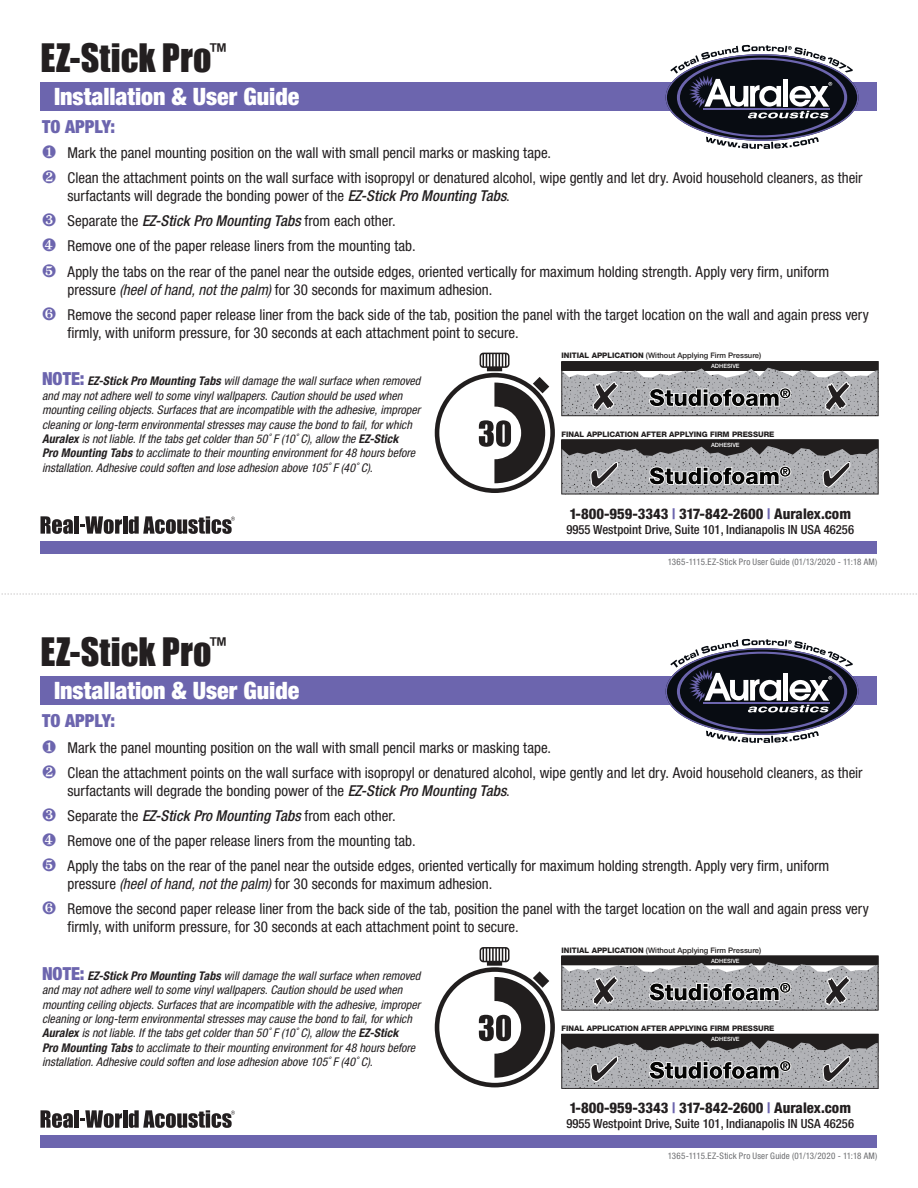
<style>
.page{position:relative;width:918px;height:1188px;background:#fff}
.page>*{position:absolute;margin:0;border:0;box-sizing:border-box;transform-origin:0 0}
.t1{font:36px "Impact";letter-spacing:.005em;color:#231f20}
.t2{font:900 condensed 24px "Helvetica Neue LT Std";color:#fff}
.t3{font:900 condensed 18px "Helvetica Neue LT Std";letter-spacing:-.005em;color:#6c65ae}
.t4{font:condensed 15px/18px "Helvetica Neue LT Std";color:#231f20}
.t5{font:800 condensed 14.7px "Helvetica Neue LT Std";color:#231f20}
.t6{font:500 condensed 12.6px "Helvetica Neue LT Std";color:#231f20}
.t7{font:italic condensed 12px/14.4px "Helvetica Neue LT Std";letter-spacing:.005em;color:#231f20}
.t8{font:condensed 9px "Helvetica Neue LT Std";letter-spacing:.02em;color:#6c6d70}
.t9{font:500 7.65px "Helvetica Neue LT Std";color:#211e1e}
.t10{font:800 7.65px "Helvetica Neue LT Std";color:#211e1e}
.t11{font:500 5.85px "Helvetica Neue LT Std";color:#fff}
.s1{color:#6c65ae}
.s2{font-weight:500;font-style:italic}
.s3{font-style:italic}
.s4{font-weight:900;font-style:normal;font-size:18px;color:#6c65ae}
.s5{font-weight:700}
.s6{font-weight:800}
</style>
<div class="page">
<div style="left:40px;top:1135px;width:838px;height:13px;background:#6c65ae"></div>
<div style="left:40px;top:541px;width:838px;height:13px;background:#6c65ae"></div>
<div style="left:40px;top:83px;width:838px;height:28px;background:#6c65ae"></div>
<div style="left:40px;top:677px;width:838px;height:28px;background:#6c65ae"></div>
<svg style="left:666px;top:45px;width:193px;height:104px"></svg>
<svg style="left:666px;top:639px;width:193px;height:104px"></svg>
<svg style="left:41px;top:1110px;width:32px;height:18px"></svg>
<div style="left:74px;top:1110px;width:5px;height:18px;background:#231f20"></div>
<hr style="left:123px;top:1110px;width:4px;height:18px;background:#231f20">
<svg style="left:80px;top:1110px;width:42px;height:18px"></svg>
<svg style="left:129px;top:1110px;width:106px;height:18px"></svg>
<svg style="left:41px;top:516px;width:32px;height:18px"></svg>
<div style="left:74px;top:516px;width:5px;height:18px;background:#231f20"></div>
<hr style="left:123px;top:516px;width:4px;height:18px;background:#231f20">
<svg style="left:80px;top:516px;width:42px;height:18px"></svg>
<svg style="left:129px;top:516px;width:106px;height:18px"></svg>
<svg style="left:1px;top:594px;width:916px;height:1px"></svg>
<svg style="left:435px;top:353px;width:120px;height:140px"></svg>
<svg style="left:561px;top:361px;width:318px;height:55px;background:#8a8a8c"></svg>
<svg style="left:561px;top:439px;width:318px;height:55px;background:#808082"></svg>
<svg style="left:435px;top:947px;width:120px;height:140px"></svg>
<svg style="left:561px;top:956px;width:318px;height:55px;background:#8b8b8d"></svg>
<svg style="left:561px;top:1034px;width:318px;height:55px;background:#808082"></svg>
<h1 class="t1" style="left:40px;top:36px;width:187px">EZ-Stick Pro<sup>™</sup></h1>
<h2 class="t2" style="left:54px;top:82px;width:247px">Installation &amp; User Guide</h2>
<p class="t3" style="left:42px;top:116px;width:75px">TO APPLY:</p>
<p class="t4" style="left:42px;top:144px;width:511px"><span class="s1">❶</span> Mark the panel mounting position on the wall with small pencil marks or masking tape.</p>
<p class="t4" style="left:68px;top:169px;width:797px;text-indent:-26px"><span class="s1">❷</span> Clean the attachment points on the wall surface with isopropyl or denatured alcohol, wipe gently and let dry. Avoid household cleaners, as their surfactants will degrade the bonding power of the <span class="s2">EZ-Stick Pro Mounting Tabs</span>.</p>
<p class="t4" style="left:42px;top:212px;width:355px"><span class="s1">❸</span> Separate the <span class="s2">EZ-Stick Pro Mounting Tabs</span> from each other.</p>
<p class="t4" style="left:42px;top:237px;width:375px"><span class="s1">❹</span> Remove one of the paper release liners from the mounting tab.</p>
<p class="t4" style="left:68px;top:262px;width:763px;text-indent:-26px"><span class="s1">❺</span> Apply the tabs on the rear of the panel near the outside edges, oriented vertically for maximum holding strength. Apply very firm, uniform pressure <span class="s3">(heel of hand, not the palm)</span> for 30 seconds for maximum adhesion.</p>
<p class="t4" style="left:68px;top:305px;width:803px;text-indent:-26px"><span class="s1">❻</span> Remove the second paper release liner from the back side of the tab, position the panel with the target location on the wall and again press very firmly, with uniform pressure, for 30 seconds at each attachment point to secure.</p>
<p class="t7" style="left:42px;top:374px;width:380px"><span class="s4">NOTE:</span> <span class="s5">EZ-Stick Pro Mounting Tabs</span> will damage the wall surface when removed and may not adhere well to some vinyl wallpapers. Caution should be used when mounting ceiling objects. Surfaces that are incompatible with the adhesive, improper cleaning or long-term environmental stresses may cause the bond to fail, for which <span class="s5">Auralex</span> is not liable. If the tabs get colder than 50˚ F (10˚ C), allow the <span class="s5">EZ-Stick<br>Pro Mounting Tabs</span> to acclimate to their mounting environment for 48 hours before installation. Adhesive could soften and lose adhesion above 105˚ F (40˚ C).</p>
<p class="t9" style="left:562px;top:351px;width:201px"><span class="s6">INITIAL APPLICATION</span> (Without Applying Firm Pressure)</p>
<p class="t11" style="left:711px;top:363px;width:30px">ADHESIVE</p>
<p class="t10" style="left:562px;top:430px;width:214px">FINAL APPLICATION AFTER APPLYING FIRM PRESSURE</p>
<p class="t11" style="left:711px;top:441px;width:30px">ADHESIVE</p>
<p class="t5" style="left:569px;top:504px;width:283px">1-800-959-3343 <span class="s1">|</span> 317-842-2600 <span class="s1">|</span> Auralex.com</p>
<p class="t6" style="left:566px;top:522px;width:289px">9955 Westpoint Drive, Suite 101, Indianapolis IN USA 46256</p>
<h1 class="t1" style="left:40px;top:630px;width:187px">EZ-Stick Pro<sup>™</sup></h1>
<h2 class="t2" style="left:54px;top:676px;width:247px">Installation &amp; User Guide</h2>
<p class="t8" style="left:668px;top:557px;width:211px">1365-1115.EZ-Stick Pro User Guide (01/13/2020 - 11:18 AM)</p>
<p class="t3" style="left:42px;top:710px;width:75px">TO APPLY:</p>
<p class="t4" style="left:42px;top:738px;width:511px"><span class="s1">❶</span> Mark the panel mounting position on the wall with small pencil marks or masking tape.</p>
<p class="t4" style="left:68px;top:763px;width:797px;text-indent:-26px"><span class="s1">❷</span> Clean the attachment points on the wall surface with isopropyl or denatured alcohol, wipe gently and let dry. Avoid household cleaners, as their surfactants will degrade the bonding power of the <span class="s2">EZ-Stick Pro Mounting Tabs</span>.</p>
<p class="t4" style="left:42px;top:806px;width:355px"><span class="s1">❸</span> Separate the <span class="s2">EZ-Stick Pro Mounting Tabs</span> from each other.</p>
<p class="t4" style="left:42px;top:831px;width:375px"><span class="s1">❹</span> Remove one of the paper release liners from the mounting tab.</p>
<p class="t4" style="left:68px;top:857px;width:763px;text-indent:-26px"><span class="s1">❺</span> Apply the tabs on the rear of the panel near the outside edges, oriented vertically for maximum holding strength. Apply very firm, uniform pressure <span class="s3">(heel of hand, not the palm)</span> for 30 seconds for maximum adhesion.</p>
<p class="t4" style="left:68px;top:900px;width:803px;text-indent:-26px"><span class="s1">❻</span> Remove the second paper release liner from the back side of the tab, position the panel with the target location on the wall and again press very firmly, with uniform pressure, for 30 seconds at each attachment point to secure.</p>
<p class="t7" style="left:42px;top:969px;width:380px"><span class="s4">NOTE:</span> <span class="s5">EZ-Stick Pro Mounting Tabs</span> will damage the wall surface when removed and may not adhere well to some vinyl wallpapers. Caution should be used when mounting ceiling objects. Surfaces that are incompatible with the adhesive, improper cleaning or long-term environmental stresses may cause the bond to fail, for which <span class="s5">Auralex</span> is not liable. If the tabs get colder than 50˚ F (10˚ C), allow the <span class="s5">EZ-Stick<br>Pro Mounting Tabs</span> to acclimate to their mounting environment for 48 hours before installation. Adhesive could soften and lose adhesion above 105˚ F (40˚ C).</p>
<p class="t9" style="left:562px;top:945px;width:201px"><span class="s6">INITIAL APPLICATION</span> (Without Applying Firm Pressure)</p>
<p class="t11" style="left:711px;top:957px;width:30px">ADHESIVE</p>
<p class="t10" style="left:562px;top:1024px;width:214px">FINAL APPLICATION AFTER APPLYING FIRM PRESSURE</p>
<p class="t11" style="left:711px;top:1036px;width:30px">ADHESIVE</p>
<p class="t5" style="left:569px;top:1098px;width:283px">1-800-959-3343 <span class="s1">|</span> 317-842-2600 <span class="s1">|</span> Auralex.com</p>
<p class="t6" style="left:566px;top:1116px;width:289px">9955 Westpoint Drive, Suite 101, Indianapolis IN USA 46256</p>
<p class="t8" style="left:668px;top:1151px;width:211px">1365-1115.EZ-Stick Pro User Guide (01/13/2020 - 11:18 AM)</p>
</div>
